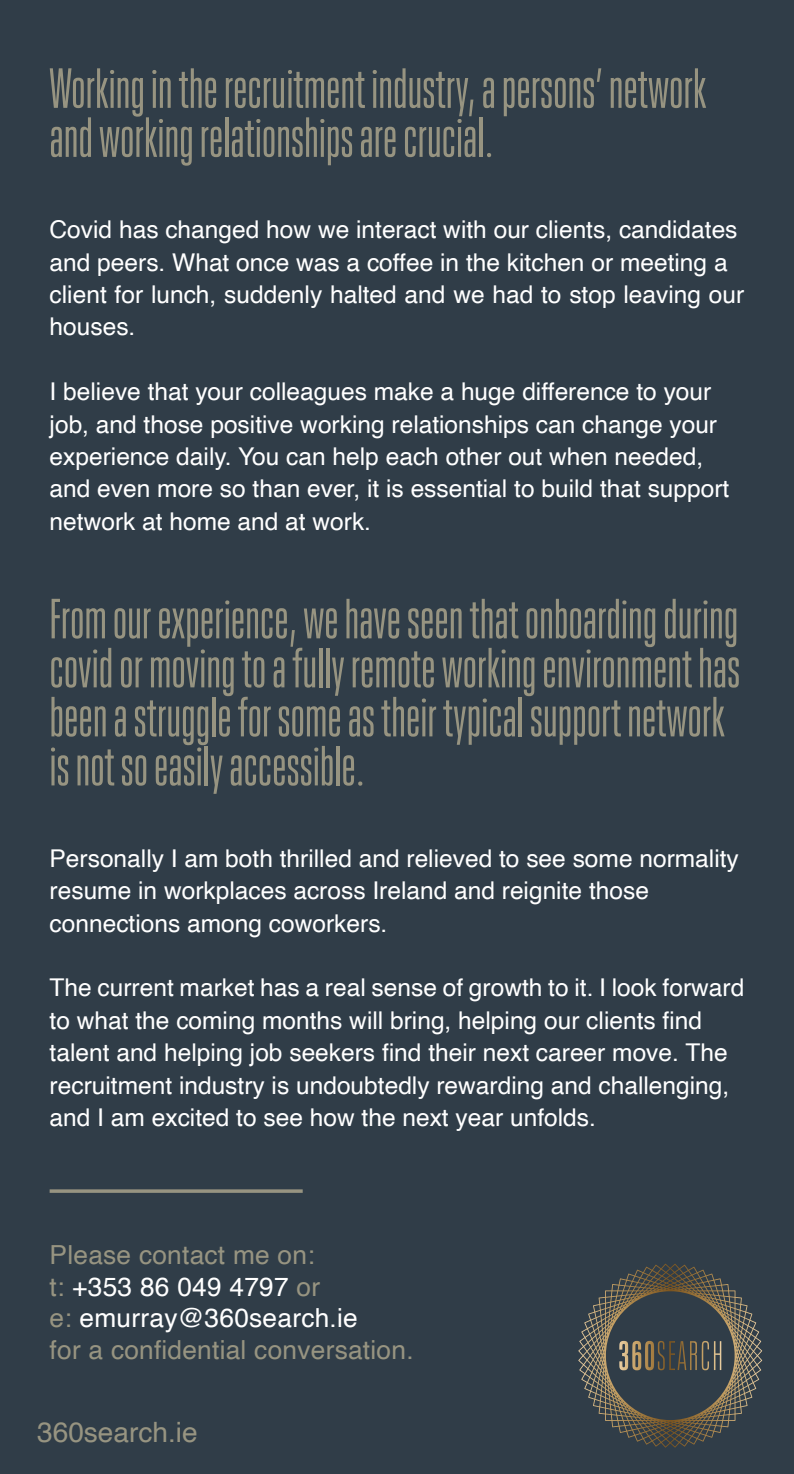
<style>
.page{position:relative;width:794px;height:1474px;background:#fff}
.page>*{position:absolute;margin:0;border:0;box-sizing:border-box;transform-origin:0 0}
.t1{font:56px/49px "Neue Plak Comp";letter-spacing:.005em;color:#979481}
.t2{font:28px "Helvetica";color:#979481}
.t3{font:26.25px/31.5px "Helvetica";letter-spacing:.01em;color:#979481}
.t4{font:24.5px/32.4px "Helvetica";color:#fff}
.s1{color:#fff}
</style>
<div class="page">
<div style="left:0;top:0;width:794px;height:1473px;background:#303d48"></div>
<hr style="left:50px;top:1189px;width:253px;height:3px;background:#979481">
<svg style="left:578px;top:1263px;width:184px;height:184px"></svg>
<h1 class="t1" style="left:50px;top:60px;width:658px">Working in the recruitment industry, a persons’ network and working relationships are crucial.</h1>
<p class="t4" style="left:50px;top:214px;width:696px">Covid has changed how we interact with our clients, candidates and peers. What once was a coffee in the kitchen or meeting a client for lunch, suddenly halted and we had to stop leaving our houses.</p>
<p class="t4" style="left:50px;top:376px;width:681px">I believe that your colleagues make a huge difference to your job, and those positive working relationships can change your experience daily. You can help each other out when needed, and even more so than ever, it is essential to build that support network at home and at work.</p>
<h1 class="t1" style="left:50px;top:591px;width:692px">From our experience, we have seen that onboarding during covid or moving to a fully remote working environment has been a struggle for some as their typical support network is not so easily accessible.</h1>
<p class="t4" style="left:50px;top:842px;width:690px">Personally I am both thrilled and relieved to see some normality resume in workplaces across Ireland and reignite those connections among coworkers.</p>
<p class="t4" style="left:50px;top:972px;width:696px">The current market has a real sense of growth to it. I look forward to what the coming months will bring, helping our clients find talent and helping job seekers find their next career move. The recruitment industry is undoubtedly rewarding and challenging, and I am excited to see how the next year unfolds.</p>
<p class="t3" style="left:50px;top:1239px;width:365px">Please contact me on:<br>t: <span class="s1">+353 86 049 4797</span> or<br>e: <span class="s1">emurray@360search.ie<br></span>for a confidential conversation.</p>
<p class="t2" style="left:37px;top:1410px;width:162px">360search.ie</p>
</div>
